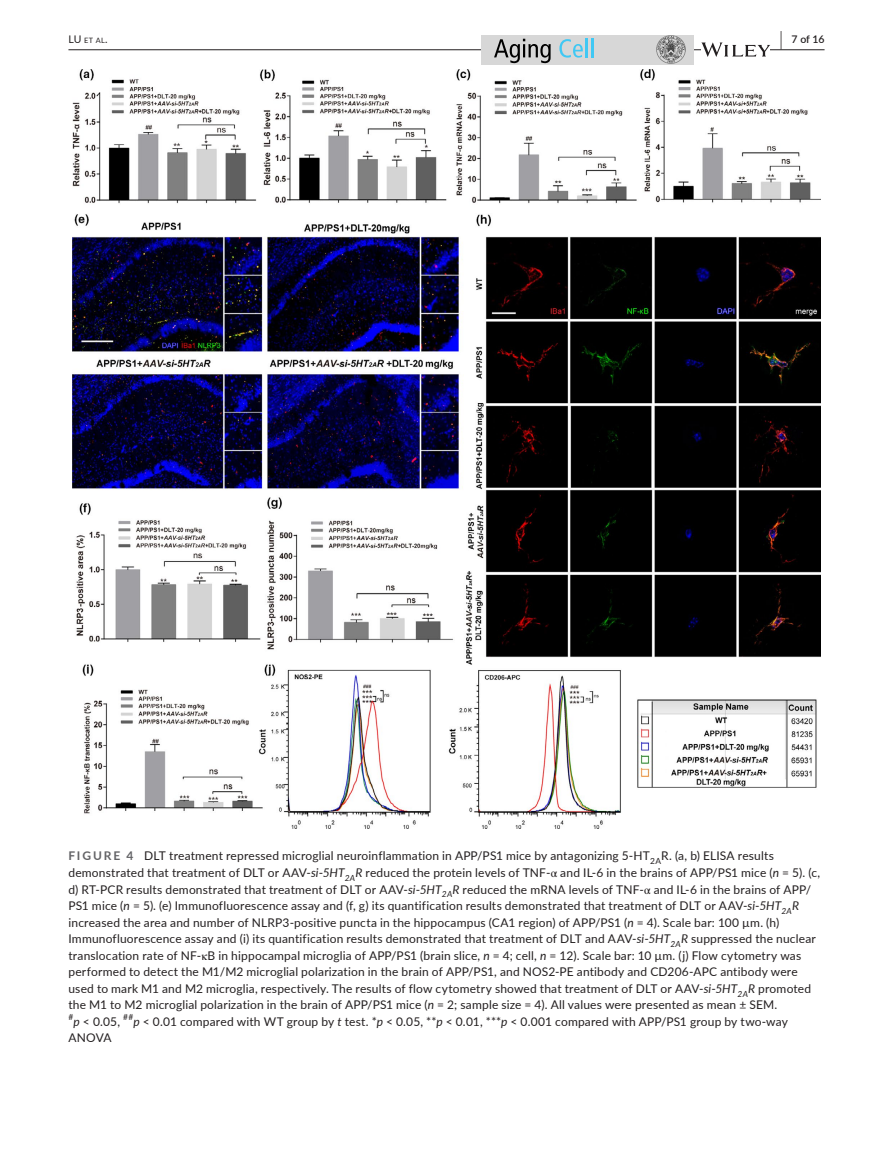
<style>
.page{position:relative;width:893px;height:1174px;background:#fff}
.page>*{position:absolute;margin:0;border:0;box-sizing:border-box;transform-origin:0 0}
.t1{font:12px/16.5px "Lato";letter-spacing:.015em;color:#231f20}
.t2{font:600 10.5px "Lato";color:#231f20}
.t3{font:7.35px "Lato";color:#231f20}
.s1{font-size:10.5px}
.s2{font-size:19.5px}
.s3{font-weight:700;color:#636366}
.s4{font-style:italic}
.s5{font-family:"STIX"}
</style>
<div class="page">
<hr style="left:68px;top:49px;width:756px;height:1px;background:#231f20">
<div style="left:481px;top:35px;width:213px;height:29px;background:#d7d7d7"></div>
<svg style="left:494px;top:39px;width:57px;height:24px"></svg>
<svg style="left:559px;top:39px;width:24px;height:19px"></svg>
<hr style="left:585px;top:38px;width:3px;height:19px;background:#40c8f4">
<svg style="left:591px;top:38px;width:2px;height:19px"></svg>
<img style="left:657px;top:35px;width:28px;height:29px">
<svg style="left:701px;top:42px;width:69px;height:15px"></svg>
<img style="left:72px;top:69px;width:749px;height:759px">
<p class="t3" style="left:68px;top:35px;width:41px"><span class="s1">LU</span> et al<span class="s1">.</span></p>
<p class="t2" style="left:780px;top:31px;width:46px"><span class="s2">|</span> 7 of 16</p>
<p class="t1" style="left:68px;top:847px;width:753px"><span class="s3">FIGURE 4</span> DLT treatment repressed microglial neuroinflammation in APP/PS1 mice by antagonizing 5-HT<sub>2A</sub>R. (a, b) ELISA results demonstrated that treatment of DLT or AAV-<span class="s4">si</span>-<span class="s4">5HT</span><sub>2A</sub><span class="s4">R</span> reduced the protein levels of TNF-<span class="s5">α</span> and IL-6 in the brains of APP/PS1 mice (<span class="s4">n</span> = 5). (c, d) RT-PCR results demonstrated that treatment of DLT or AAV-<span class="s4">si</span>-<span class="s4">5HT</span><sub>2A</sub><span class="s4">R</span> reduced the mRNA levels of TNF-<span class="s5">α</span> and IL-6 in the brains of APP/ PS1 mice (<span class="s4">n</span> = 5). (e) Immunofluorescence assay and (f, g) its quantification results demonstrated that treatment of DLT or AAV-<span class="s4">si</span>-<span class="s4">5HT</span><sub>2A</sub><span class="s4">R </span>increased the area and number of NLRP3-positive puncta in the hippocampus (CA1 region) of APP/PS1 (<span class="s4">n</span> = 4). Scale bar: 100 µm. (h)<br>Immunofluorescence assay and (i) its quantification results demonstrated that treatment of DLT and AAV-<span class="s4">si</span>-<span class="s4">5HT</span><sub>2A</sub><span class="s4">R</span> suppressed the nuclear translocation rate of NF-<span class="s5">κ</span>B in hippocampal microglia of APP/PS1 (brain slice, <span class="s4">n</span> = 4; cell, <span class="s4">n</span> = 12). Scale bar: 10 µm. (j) Flow cytometry was performed to detect the M1/M2 microglial polarization in the brain of APP/PS1, and NOS2-PE antibody and CD206-APC antibody were used to mark M1 and M2 microglia, respectively. The results of flow cytometry showed that treatment of DLT or AAV-<span class="s4">si</span>-<span class="s4">5HT</span><sub>2A</sub><span class="s4">R</span> promoted the M1 to M2 microglial polarization in the brain of APP/PS1 mice (<span class="s4">n</span> = 2; sample size = 4). All values were presented as mean ± SEM.<br><sup>#</sup><span class="s4">p</span> &lt; 0.05, <sup>##</sup><span class="s4">p</span> &lt; 0.01 compared with WT group by <span class="s4">t</span> test. *<span class="s4">p</span> &lt; 0.05, **<span class="s4">p</span> &lt; 0.01, ***<span class="s4">p</span> &lt; 0.001 compared with APP/PS1 group by two-way ANOVA</p>
</div>
